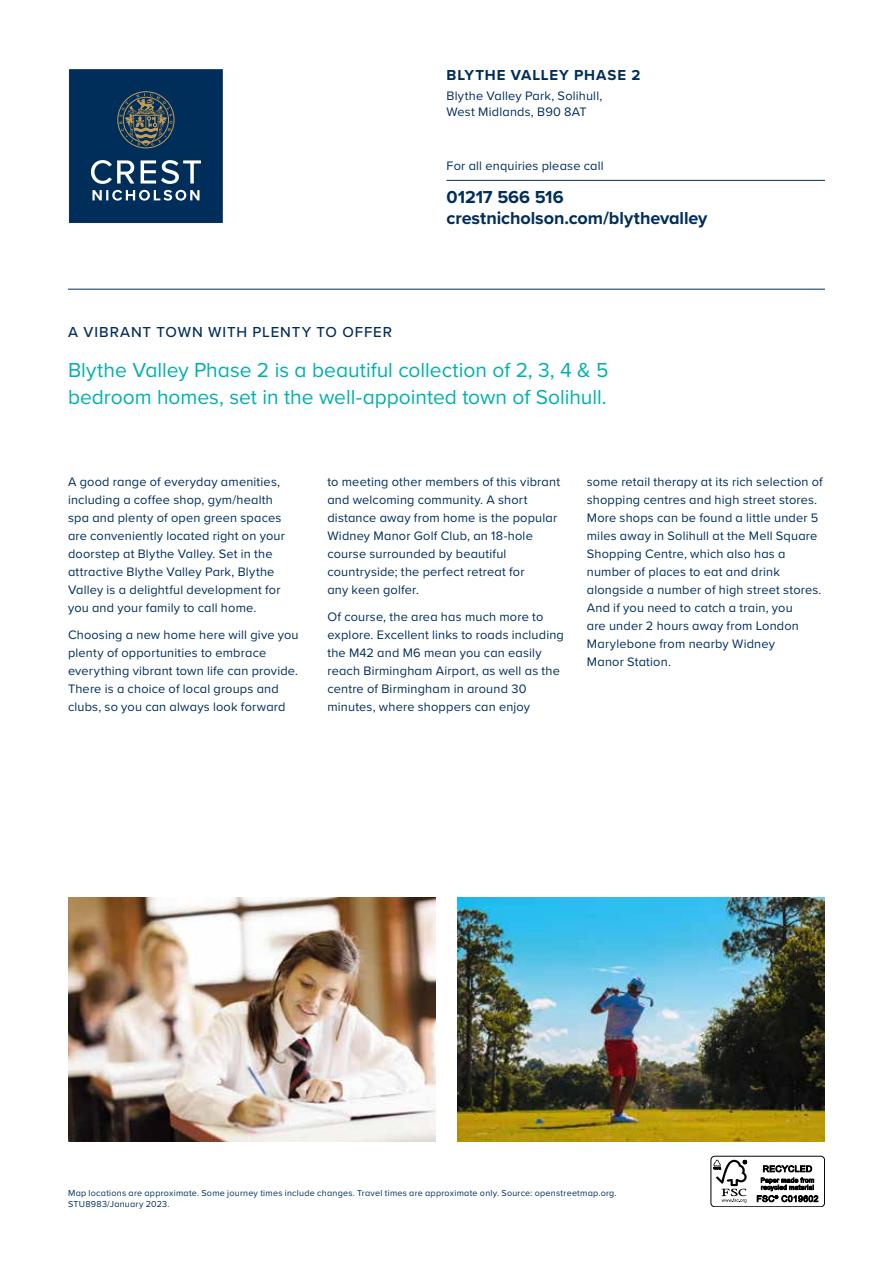
<style>
.page{position:relative;width:893px;height:1263px;background:#fff}
.page>*{position:absolute;margin:0;border:0;box-sizing:border-box;transform-origin:0 0}
.t1{font:21px/27px "Proxima Nova";color:#00b0ad}
.t2{font:700 18px/21px "Proxima Nova";letter-spacing:-.005em;color:#002e5a}
.t3{font:500 15px "Proxima Nova";letter-spacing:.06em;color:#002e5a}
.t4{font:700 15px "Proxima Nova";letter-spacing:.06em;color:#002e5a}
.t5{font:12.75px/18px "Proxima Nova";letter-spacing:.015em;color:#002e5a}
.t6{font:9px/10.5px "Proxima Nova";letter-spacing:.025em;color:#002e5a}
</style>
<div class="page">
<svg style="left:68px;top:69px;width:155px;height:155px;background:#1a4165"></svg>
<hr style="left:68px;top:289px;width:757px;height:1px;background:#002e5a">
<hr style="left:446px;top:180px;width:379px;height:1px;background:#002e5a">
<img style="left:68px;top:898px;width:368px;height:243px">
<img style="left:457px;top:898px;width:368px;height:243px">
<div style="left:710px;top:1156px;width:115px;height:51px;border:1px solid #000;border-radius:4px"></div>
<svg style="left:713px;top:1160px;width:34px;height:43px"></svg>
<svg style="left:757px;top:1165px;width:61px;height:37px"></svg>
<p class="t4" style="left:446px;top:64px;width:195px">BLYTHE VALLEY PHASE 2</p>
<p class="t5" style="left:446px;top:87px;width:157px;line-height:15.8px">Blythe Valley Park, Solihull,<br>West Midlands, B90 8AT</p>
<p class="t5" style="left:446px;top:156px;width:159px">For all enquiries please call</p>
<p class="t2" style="left:446px;top:186px;width:263px">01217 566 516 crestnicholson.com/blythevalley</p>
<p class="t3" style="left:68px;top:321px;width:326px">A VIBRANT TOWN WITH PLENTY TO OFFER</p>
<p class="t1" style="left:68px;top:355px;width:542px">Blythe Valley Phase 2 is a beautiful collection of 2, 3, 4 &amp; 5 bedroom homes, set in the well-appointed town of Solihull.</p>
<p class="t5" style="left:68px;top:472px;width:218px">A good range of everyday amenities, including a coffee shop, gym/health spa and plenty of open green spaces are conveniently located right on your doorstep at Blythe Valley. Set in the attractive Blythe Valley Park, Blythe Valley is a delightful development for you and your family to call home.</p>
<p class="t5" style="left:68px;top:625px;width:232px">Choosing a new home here will give you plenty of opportunities to embrace everything vibrant town life can provide.<br>There is a choice of local groups and clubs, so you can always look forward</p>
<p class="t5" style="left:327px;top:473px;width:234px">to meeting other members of this vibrant and welcoming community. A short distance away from home is the popular Widney Manor Golf Club, an 18-hole course surrounded by beautiful countryside; the perfect retreat for<br>any keen golfer.</p>
<p class="t5" style="left:327px;top:607px;width:238px">Of course, the area has much more to explore. Excellent links to roads including the M42 and M6 mean you can easily reach Birmingham Airport, as well as the centre of Birmingham in around 30 minutes, where shoppers can enjoy</p>
<p class="t5" style="left:587px;top:473px;width:237px">some retail therapy at its rich selection of shopping centres and high street stores.<br>More shops can be found a little under 5 miles away in Solihull at the Mell Square Shopping Centre, which also has a number of places to eat and drink alongside a number of high street stores.<br>And if you need to catch a train, you<br>are under 2 hours away from London Marylebone from nearby Widney<br>Manor Station.</p>
<p class="t6" style="left:68px;top:1188px;width:550px">Map locations are approximate. Some journey times include changes. Travel times are approximate only. Source: openstreetmap.org.<br>STU8983/January 2023.</p>
</div>
